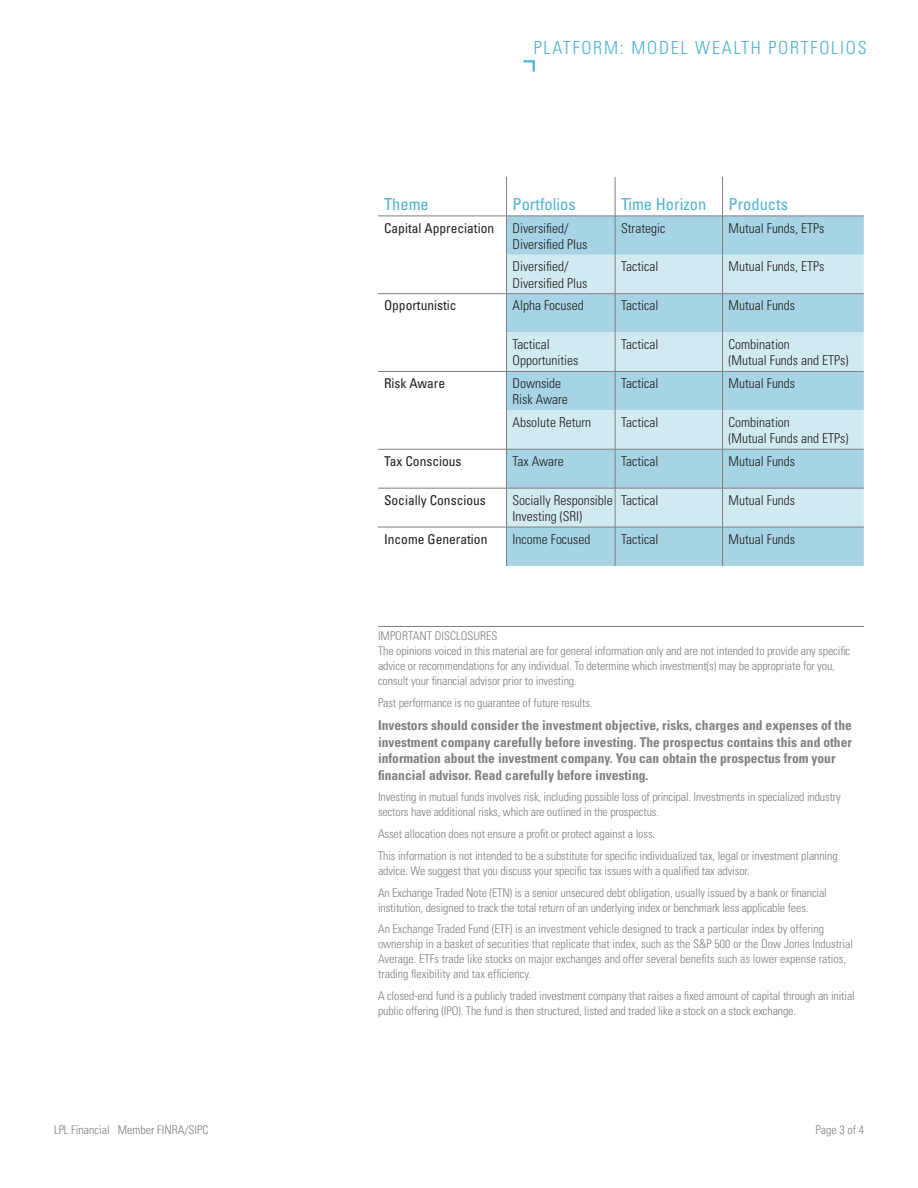
<style>
.page{position:relative;width:918px;height:1188px;background:#fff}
.page>*{position:absolute;margin:0;border:0;box-sizing:border-box;transform-origin:0 0}
.t1{font:300 condensed 18px "Univers";letter-spacing:.1em;color:#4db3cf}
.Table_Sub_Head{font:condensed 16.5px "Univers";color:#4db3cf}
.Table_body_rows{font:300 condensed 13.5px/16.2px "Univers";color:#231f20}
.Disclosure-Prospectu{font:700 condensed 13.5px/16.5px "Univers";color:#808083}
.Table_body_rows-2{font:condensed 13.5px "Univers";color:#231f20}
.Disclosure{font:300 condensed 12px/15px "Univers";letter-spacing:-.01em;color:#808083}
</style>
<div class="page">
<svg style="left:523px;top:60px;width:12px;height:12px"></svg>
<hr style="left:378px;top:626px;width:486px;height:1px;background:#808083">
<div style="left:507px;top:217px;width:357px;height:349px;background:#a6d4e5"></div>
<svg style="left:507px;top:255px;width:357px;height:272px;fill:#d1e9f1"></svg>
<hr style="left:506px;top:177px;width:1px;height:39px;background:#808083">
<hr style="left:615px;top:177px;width:1px;height:39px;background:#808083">
<hr style="left:722px;top:177px;width:1px;height:39px;background:#808083">
<hr style="left:378px;top:216px;width:129px;height:1px;background:#808083">
<hr style="left:506px;top:216px;width:1px;height:39px;background:#808083">
<hr style="left:615px;top:216px;width:1px;height:39px;background:#808083">
<hr style="left:722px;top:216px;width:1px;height:39px;background:#808083">
<hr style="left:506px;top:255px;width:1px;height:38px;background:#808083">
<hr style="left:615px;top:255px;width:1px;height:38px;background:#808083">
<hr style="left:722px;top:255px;width:1px;height:38px;background:#808083">
<hr style="left:378px;top:293px;width:129px;height:1px;background:#808083">
<hr style="left:506px;top:294px;width:1px;height:39px;background:#808083">
<hr style="left:615px;top:294px;width:1px;height:39px;background:#808083">
<hr style="left:722px;top:294px;width:1px;height:39px;background:#808083">
<hr style="left:506px;top:333px;width:1px;height:38px;background:#808083">
<hr style="left:615px;top:333px;width:1px;height:38px;background:#808083">
<hr style="left:722px;top:333px;width:1px;height:38px;background:#808083">
<hr style="left:506px;top:372px;width:1px;height:38px;background:#808083">
<hr style="left:615px;top:372px;width:1px;height:38px;background:#808083">
<hr style="left:722px;top:372px;width:1px;height:38px;background:#808083">
<hr style="left:506px;top:410px;width:1px;height:39px;background:#808083">
<hr style="left:615px;top:410px;width:1px;height:39px;background:#808083">
<hr style="left:722px;top:410px;width:1px;height:39px;background:#808083">
<hr style="left:506px;top:449px;width:1px;height:39px;background:#808083">
<hr style="left:615px;top:449px;width:1px;height:39px;background:#808083">
<hr style="left:722px;top:449px;width:1px;height:39px;background:#808083">
<hr style="left:506px;top:488px;width:1px;height:39px;background:#808083">
<hr style="left:615px;top:488px;width:1px;height:39px;background:#808083">
<hr style="left:722px;top:488px;width:1px;height:39px;background:#808083">
<hr style="left:506px;top:527px;width:1px;height:39px;background:#808083">
<hr style="left:615px;top:527px;width:1px;height:39px;background:#808083">
<hr style="left:722px;top:527px;width:1px;height:39px;background:#808083">
<hr style="left:378px;top:371px;width:129px;height:1px;background:#808083">
<hr style="left:378px;top:449px;width:129px;height:1px;background:#808083">
<hr style="left:507px;top:449px;width:108px;height:1px;background:#808083">
<hr style="left:615px;top:449px;width:108px;height:1px;background:#808083">
<hr style="left:723px;top:449px;width:141px;height:1px;background:#808083">
<hr style="left:507px;top:371px;width:108px;height:1px;background:#808083">
<hr style="left:615px;top:371px;width:108px;height:1px;background:#808083">
<hr style="left:723px;top:371px;width:141px;height:1px;background:#808083">
<hr style="left:378px;top:488px;width:129px;height:1px;background:#808083">
<hr style="left:507px;top:488px;width:108px;height:1px;background:#808083">
<hr style="left:615px;top:488px;width:108px;height:1px;background:#808083">
<hr style="left:723px;top:488px;width:141px;height:1px;background:#808083">
<hr style="left:378px;top:527px;width:129px;height:1px;background:#808083">
<hr style="left:507px;top:527px;width:108px;height:1px;background:#808083">
<hr style="left:615px;top:527px;width:108px;height:1px;background:#808083">
<hr style="left:723px;top:527px;width:141px;height:1px;background:#808083">
<hr style="left:507px;top:293px;width:108px;height:1px;background:#808083">
<hr style="left:615px;top:293px;width:108px;height:1px;background:#808083">
<hr style="left:723px;top:293px;width:141px;height:1px;background:#808083">
<hr style="left:507px;top:216px;width:108px;height:1px;background:#808083">
<hr style="left:615px;top:216px;width:108px;height:1px;background:#808083">
<hr style="left:723px;top:216px;width:141px;height:1px;background:#808083">
<h1 class="t1" style="left:534px;top:37px;width:334px">PLATFORM: MODEL WEALTH PORTFOLIOS</h1>
<p class="Table_Sub_Head" style="left:384px;top:194px;width:46px">Theme</p>
<p class="Table_Sub_Head" style="left:513px;top:194px;width:65px">Portfolios</p>
<p class="Table_Sub_Head" style="left:621px;top:194px;width:87px">Time Horizon</p>
<p class="Table_Sub_Head" style="left:729px;top:194px;width:61px">Products</p>
<p class="Table_body_rows-2" style="left:384px;top:219px;width:112px">Capital Appreciation</p>
<p class="Table_body_rows" style="left:513px;top:220px;width:76px">Diversified/<br>Diversified Plus</p>
<p class="Table_body_rows" style="left:621px;top:220px;width:46px">Strategic</p>
<p class="Table_body_rows" style="left:729px;top:220px;width:97px">Mutual Funds, ETPs</p>
<p class="Table_body_rows" style="left:513px;top:259px;width:76px">Diversified/<br>Diversified Plus</p>
<p class="Table_body_rows" style="left:621px;top:259px;width:39px">Tactical</p>
<p class="Table_body_rows" style="left:729px;top:259px;width:97px">Mutual Funds, ETPs</p>
<p class="Table_body_rows-2" style="left:384px;top:297px;width:74px">Opportunistic</p>
<p class="Table_body_rows" style="left:513px;top:298px;width:73px">Alpha Focused</p>
<p class="Table_body_rows" style="left:621px;top:298px;width:39px">Tactical</p>
<p class="Table_body_rows" style="left:729px;top:298px;width:68px">Mutual Funds</p>
<p class="Table_body_rows" style="left:513px;top:336px;width:67px">Tactical<br>Opportunities</p>
<p class="Table_body_rows" style="left:621px;top:336px;width:39px">Tactical</p>
<p class="Table_body_rows" style="left:729px;top:336px;width:121px">Combination<br>(Mutual Funds and ETPs)</p>
<p class="Table_body_rows-2" style="left:384px;top:375px;width:63px">Risk Aware</p>
<p class="Table_body_rows" style="left:513px;top:375px;width:57px">Downside<br>Risk Aware</p>
<p class="Table_body_rows" style="left:621px;top:375px;width:39px">Tactical</p>
<p class="Table_body_rows" style="left:729px;top:375px;width:68px">Mutual Funds</p>
<p class="Table_body_rows" style="left:513px;top:414px;width:80px">Absolute Return</p>
<p class="Table_body_rows" style="left:621px;top:414px;width:39px">Tactical</p>
<p class="Table_body_rows" style="left:729px;top:414px;width:121px">Combination<br>(Mutual Funds and ETPs)</p>
<p class="Table_body_rows-2" style="left:384px;top:453px;width:79px">Tax Conscious</p>
<p class="Table_body_rows" style="left:513px;top:453px;width:53px">Tax Aware</p>
<p class="Table_body_rows" style="left:621px;top:453px;width:39px">Tactical</p>
<p class="Table_body_rows" style="left:729px;top:453px;width:68px">Mutual Funds</p>
<p class="Table_body_rows-2" style="left:384px;top:492px;width:103px">Socially Conscious</p>
<p class="Table_body_rows" style="left:513px;top:492px;width:102px">Socially Responsible<br>Investing (SRI)</p>
<p class="Table_body_rows" style="left:621px;top:492px;width:39px">Tactical</p>
<p class="Table_body_rows" style="left:729px;top:492px;width:68px">Mutual Funds</p>
<p class="Table_body_rows-2" style="left:384px;top:530px;width:105px">Income Generation</p>
<p class="Table_body_rows" style="left:513px;top:531px;width:79px">Income Focused</p>
<p class="Table_body_rows" style="left:621px;top:531px;width:39px">Tactical</p>
<p class="Table_body_rows" style="left:729px;top:531px;width:68px">Mutual Funds</p>
<p class="Disclosure" style="left:378px;top:628px;width:474px">IMPORTANT DISCLOSURES<br>The opinions voiced in this material are for general information only and are not intended to provide any specific advice or recommendations for any individual. To determine which investment(s) may be appropriate for you, consult your financial advisor prior to investing.</p>
<p class="Disclosure" style="left:378px;top:695px;width:216px">Past performance is no guarantee of future results.</p>
<p class="Disclosure-Prospectu" style="left:378px;top:717px;width:475px">Investors should consider the investment objective, risks, charges and expenses of the investment company carefully before investing. The prospectus contains this and other information about the investment company. You can obtain the prospectus from your financial advisor. Read carefully before investing.</p>
<p class="Disclosure" style="left:378px;top:790px;width:464px">Investing in mutual funds involves risk, including possible loss of principal. Investments in specialized industry sectors have additional risks, which are outlined in the prospectus.</p>
<p class="Disclosure" style="left:378px;top:826px;width:279px">Asset allocation does not ensure a profit or protect against a loss.</p>
<p class="Disclosure" style="left:378px;top:848px;width:461px">This information is not intended to be a substitute for specific individualized tax, legal or investment planning advice. We suggest that you discuss your specific tax issues with a qualified tax advisor.</p>
<p class="Disclosure" style="left:378px;top:885px;width:450px">An Exchange Traded Note (ETN) is a senior unsecured debt obligation, usually issued by a bank or financial institution, designed to track the total return of an underlying index or benchmark less applicable fees.</p>
<p class="Disclosure" style="left:378px;top:922px;width:477px">An Exchange Traded Fund (ETF) is an investment vehicle designed to track a particular index by offering ownership in a basket of securities that replicate that index, such as the S&amp;P 500 or the Dow Jones Industrial Average. ETFs trade like stocks on major exchanges and offer several benefits such as lower expense ratios, trading flexibility and tax efficiency.</p>
<p class="Disclosure" style="left:378px;top:988px;width:478px">A closed-end fund is a publicly traded investment company that raises a fixed amount of capital through an initial public offering (IPO). The fund is then structured, listed and traded like a stock on a stock exchange.</p>
<p class="Disclosure" style="left:54px;top:1122px;width:156px">LPL Financial Member FINRA/SIPC</p>
<p class="Disclosure" style="left:815px;top:1122px;width:50px">Page 3 of 4</p>
</div>
